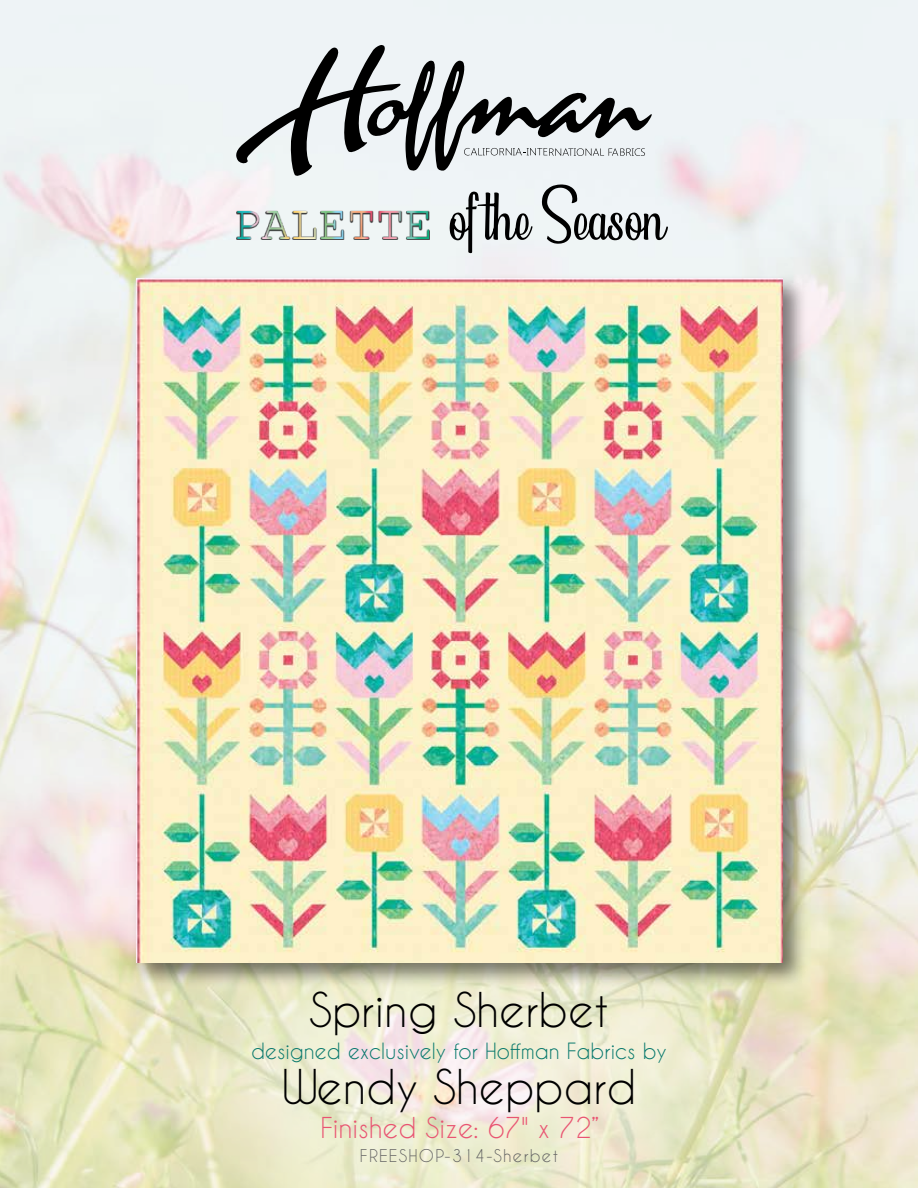
<style>
.page{position:relative;width:918px;height:1188px;background:#fff}
.page>*{position:absolute;margin:0;border:0;box-sizing:border-box;transform-origin:0 0}
.t1{font:45px "Caviar Dreams";color:#000}
.t2{font:27px "Caviar Dreams";color:#e95472}
.t3{font:21px "Caviar Dreams";color:#06786c}
.t4{font:16.5px "Caviar Dreams";letter-spacing:.075em;color:#636363}
</style>
<div class="page">
<img style="left:0;top:0;width:918px;height:1188px">
<div style="left:151px;top:889px;width:637px;height:299px;background:#fff;opacity:.35"></div>
<div style="left:131px;top:274px;width:677px;height:714px;background:#000;opacity:.5"></div>
<img style="left:136px;top:279px;width:646px;height:683px">
<svg style="left:233px;top:45px;width:435px;height:208px"></svg>
<h1 class="t1" style="left:309px;top:983px;width:301px">Spring Sherbet</h1>
<p class="t3" style="left:251px;top:1038px;width:417px">designed exclusively for Hoffman Fabrics by</p>
<h1 class="t1" style="left:282px;top:1059px;width:356px">Wendy Sheppard</h1>
<p class="t2" style="left:320px;top:1111px;width:280px">Finished Size: 67" x 72”</p>
<p class="t4" style="left:360px;top:1146px;width:200px">FREESHOP-314-Sherbet</p>
</div>
